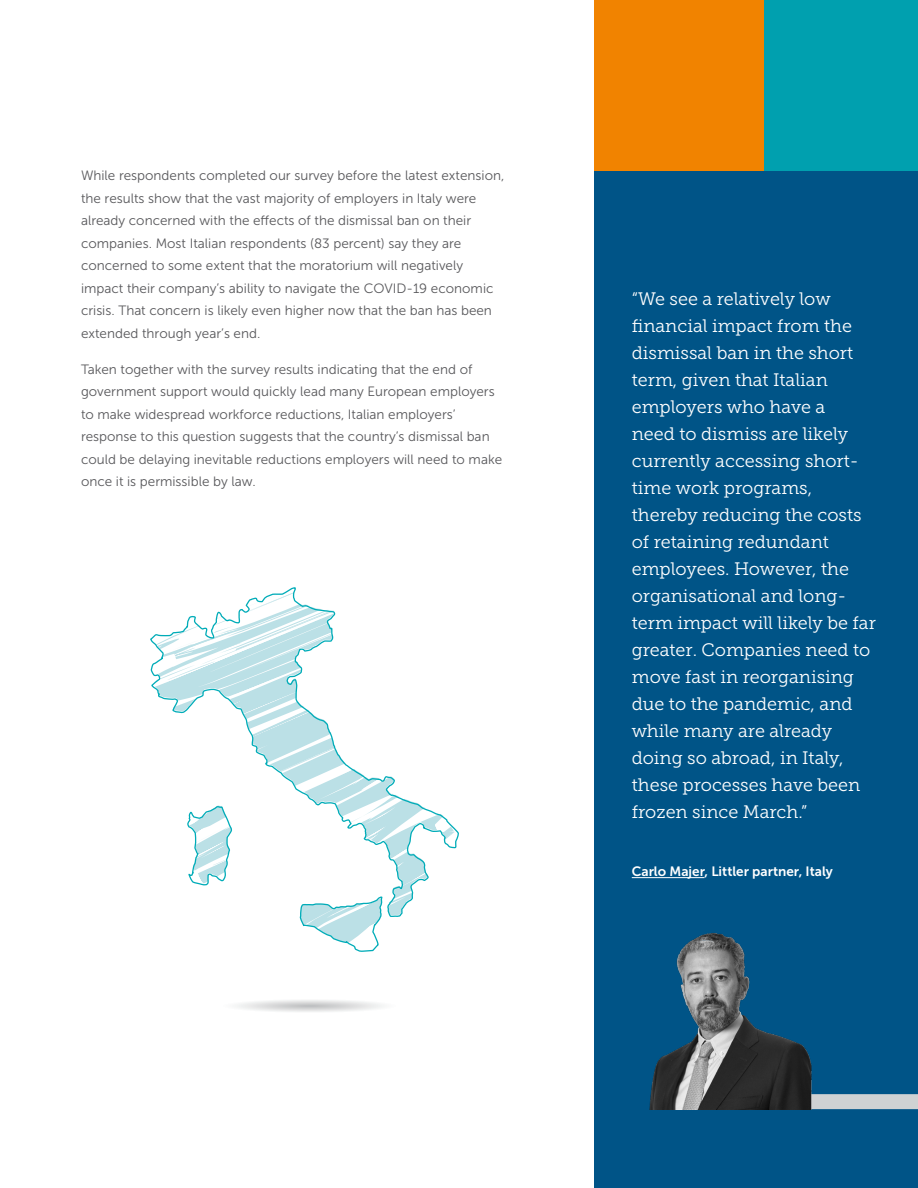
<style>
.page{position:relative;width:918px;height:1188px;background:#fff}
.page>*{position:absolute;margin:0;border:0;box-sizing:border-box;transform-origin:0 0}
.t1{font:18px/27px "Museo Slab 300";color:#fff}
.Body_Copy{font:13.5px/22.5px "Museo Sans 300";color:#58585b}
.t2{font:13.5px "Museo Sans 700";color:#fff}
</style>
<div class="page">
<div style="left:594px;top:0;width:324px;height:1188px;background:#005487"></div>
<div style="left:672px;top:1094px;width:246px;height:15px;background:#cfd2d3"></div>
<hr style="left:632px;top:877px;width:73px;height:1px;background:#fff">
<div style="left:594px;top:0;width:170px;height:170px;background:#f18300"></div>
<div style="left:764px;top:0;width:154px;height:170px;background:#00a0af"></div>
<img style="left:649px;top:933px;width:172px;height:176px">
<svg style="left:300px;top:918px;width:81px;height:34px"></svg>
<svg style="left:150px;top:587px;width:309px;height:331px"></svg>
<svg style="left:186px;top:805px;width:48px;height:81px"></svg>
<svg style="left:237px;top:1000px;width:145px;height:12px"></svg>
<p class="Body_Copy" style="left:81px;top:164px;width:425px">While respondents completed our survey before the latest extension, the results show that the vast majority of employers in Italy were already concerned with the effects of the dismissal ban on their companies. Most Italian respondents (83 percent) say they are concerned to some extent that the moratorium will negatively impact their company’s ability to navigate the COVID-19 economic crisis. That concern is likely even higher now that the ban has been extended through year’s end.</p>
<p class="Body_Copy" style="left:81px;top:358px;width:423px">Taken together with the survey results indicating that the end of government support would quickly lead many European employers to make widespread workforce reductions, Italian employers’ response to this question suggests that the country’s dismissal ban could be delaying inevitable reductions employers will need to make once it is permissible by law.</p>
<p class="t1" style="left:632px;top:286px;width:246px">“We see a relatively low financial impact from the dismissal ban in the short term, given that Italian employers who have a<br>need to dismiss are likely currently accessing short&shy;time work programs, thereby reducing the costs of retaining redundant employees. However, the organisational and long&shy;term impact will likely be far greater. Companies need to move fast in reorganising due to the pandemic, and while many are already doing so abroad, in Italy, these processes have been frozen since March.”</p>
<p class="t2" style="left:632px;top:864px;width:203px">Carlo Majer, Littler partner, Italy</p>
</div>
